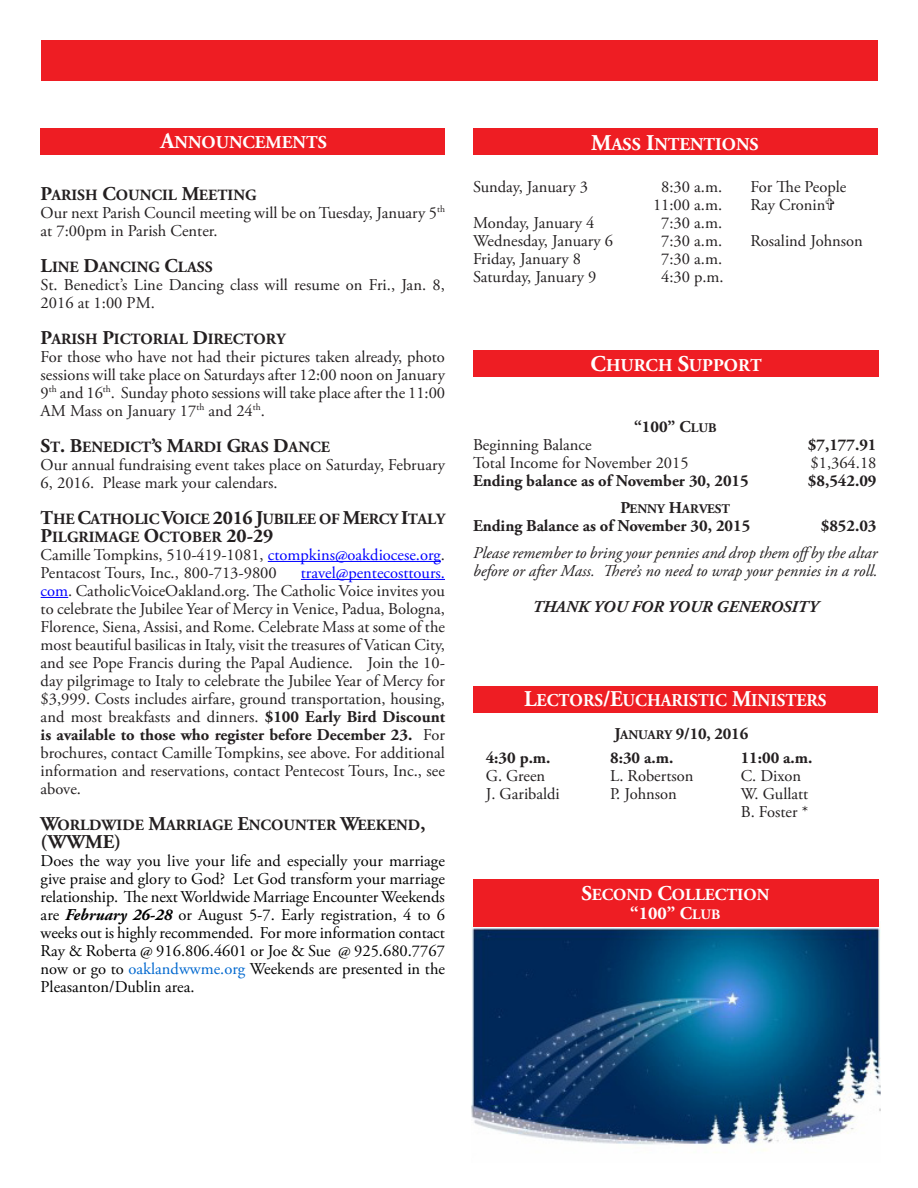
<style>
.page{position:relative;width:918px;height:1188px;background:#fff}
.page>*{position:absolute;margin:0;border:0;box-sizing:border-box;transform-origin:0 0}
.announce_header{font:19.5px "Adobe Garamond Pro Bold SC800";color:#231f20}
.t1{font:18px "Adobe Garamond Pro Bold SC800";color:#fff}
.t2{font:18px "Adobe Garamond Pro Bold SC800";color:#fff;scale:.95 1}
.t3{font:16.8px "Adobe Garamond Pro Bold SC800";color:#fff}
.support{font:16.5px/18px "Adobe Garamond Pro";color:#231f20}
.List_Paragraph{font:16.5px/18px "Adobe Garamond Pro";color:#000;text-align:justify}
.support-2{font:700 16.5px "Adobe Garamond Pro";color:#231f20}
.t4{font:italic 16.5px/18px "Adobe Garamond Pro";color:#231f20}
.Heading_3{font:16.5px "Adobe Garamond Pro Bold SC800";letter-spacing:-.01em;color:#231f20}
.t5{font:italic 700 16.5px "Adobe Garamond Pro";color:#231f20}
.announce_header-2{font:15.6px/18px "Adobe Garamond Pro Bold SC800";color:#231f20}
.support-3{font:13.2px "Adobe Garamond Pro Bold SC800";color:#231f20}
.s1{font-size:22.5px}
.s2{font-size:19.5px}
.s3{color:#00f}
.s4{font-size:13.2px}
.s5{font-size:16.5px}
.s6{font-weight:700}
.s7{font-weight:700;font-style:italic}
.s8{color:#0068cf}
.s9{font-size:21px}
.s10{font-size:14.4px}
</style>
<div class="page">
<img style="left:472px;top:921px;width:409px;height:232px">
<div style="left:41px;top:40px;width:837px;height:41px;background:#ee1d23"></div>
<div style="left:473px;top:350px;width:405px;height:27px;background:#ee1d23"></div>
<div style="left:473px;top:128px;width:405px;height:27px;background:#ee1d23"></div>
<div style="left:40px;top:128px;width:406px;height:27px;background:#ee1d23"></div>
<hr style="left:268px;top:561px;width:173px;height:1px;background:#00f">
<hr style="left:301px;top:579px;width:144px;height:1px;background:#00f">
<svg style="left:41px;top:597px;width:27px;height:1px"></svg>
<div style="left:473px;top:686px;width:405px;height:27px;background:#ee1d23"></div>
<div style="left:474px;top:879px;width:405px;height:47px;background:#ee1d23"></div>
<p class="t1" style="left:161px;top:132px;width:168px"><span class="s1">A</span>NNOUNCEMENTS</p>
<p class="t1" style="left:591px;top:134px;width:169px"><span class="s1">M</span>ASS <span class="s1">I</span>NTENTI ONS</p>
<p class="announce_header-2" style="left:41px;top:186px;width:217px"><span class="s2">P</span>ARISH <span class="s2">C</span>OUNCIL <span class="s2">M</span>EETING</p>
<p class="support" style="left:41px;top:204px;width:406px">Our next Parish Council meeting will be on Tuesday, January 5<sup>th </sup>at 7:00pm in Parish Center.</p>
<p class="announce_header-2" style="left:41px;top:258px;width:173px"><span class="s2">L</span>INE <span class="s2">D</span>ANCING <span class="s2">C</span>LASS</p>
<p class="support" style="left:41px;top:276px;width:406px">St. Benedict’s Line Dancing class will resume on Fri., Jan. 8,<br>2016 at 1:00 PM.</p>
<p class="announce_header-2" style="left:41px;top:330px;width:246px"><span class="s2">P</span>ARISH <span class="s2">P</span>ICTORIAL <span class="s2">D</span>IRECTORY</p>
<p class="support" style="left:41px;top:348px;width:406px;text-align:justify">For those who have not had their pictures taken already, photo sessions will take place on Saturdays after 12:00 noon on January 9<sup>th</sup> and 16<sup>th</sup>. Sunday photo sessions will take place after the 11:00<br>AM Mass on January 17<sup>th</sup> and 24<sup>th</sup>.</p>
<p class="announce_header-2" style="left:41px;top:438px;width:83px"><span class="s2">S</span>T<span class="s2">. B</span>ENEDICT</p>
<p class="announce_header-2" style="left:151px;top:438px;width:180px"><span class="s2">’</span>S <span class="s2">M</span>ARDI <span class="s2">G</span>RAS <span class="s2">D</span>ANCE</p>
<p class="support" style="left:41px;top:456px;width:406px">Our annual fundraising event takes place on Saturday, February<br>6, 2016. Please mark your calendars.</p>
<p class="announce_header-2" style="left:41px;top:510px;width:406px"><span class="s2">T</span>HE <span class="s2">C</span>ATHOLIC <span class="s2">V</span>OICE <span class="s2">2016 J</span>UBILEE OF <span class="s2">M</span>ERCY <span class="s2">I</span>TALY<br><span class="s2">P</span>ILGRIMAGE <span class="s2">O</span>CTOBER <span class="s2">20-29</span></p>
<p class="support" style="left:41px;top:546px;width:406px">Camille Tompkins, 510-419-1081, <span class="s3">ctompkins@oakdiocese.org</span>.<br>Pentacost Tours, Inc., 800-713-9800</p>
<p class="support" style="left:473px;top:179px;width:116px">Sunday, January 3</p>
<p class="support" style="left:661px;top:179px;width:62px">8:30 a.m.</p>
<p class="support" style="left:751px;top:179px;width:97px">For The People</p>
<p class="support" style="left:653px;top:197px;width:71px">11:00 a.m.</p>
<p class="support" style="left:751px;top:197px;width:86px">Ray Cronin✞</p>
<p class="support" style="left:473px;top:215px;width:123px">Monday, January 4</p>
<p class="support" style="left:661px;top:215px;width:62px">7:30 a.m.</p>
<p class="support" style="left:473px;top:233px;width:142px">Wednesday, January 6</p>
<p class="support" style="left:661px;top:233px;width:62px">7:30 a.m.</p>
<p class="support" style="left:751px;top:233px;width:114px">Rosalind Johnson</p>
<p class="support" style="left:473px;top:251px;width:110px">Friday, January 8</p>
<p class="support" style="left:661px;top:251px;width:62px">7:30 a.m.</p>
<p class="support" style="left:473px;top:269px;width:125px">Saturday, January 9</p>
<p class="support" style="left:661px;top:269px;width:64px">4:30 p.m.</p>
<p class="t1" style="left:591px;top:355px;width:173px"><span class="s1">C</span>HURCH <span class="s1">S</span>UPPORT</p>
<p class="Heading_3" style="left:634px;top:417px;width:84px">“100” C<span class="s4">LUB</span></p>
<p class="support" style="left:473px;top:436px;width:120px">Beginning Balance</p>
<p class="support-2" style="left:808px;top:435px;width:70px">$7,177.91</p>
<p class="support" style="left:473px;top:454px;width:217px">Total Income for November 2015</p>
<p class="support" style="left:811px;top:454px;width:67px">$1,364.18</p>
<p class="support-2" style="left:473px;top:471px;width:277px">Ending balance as of November 30, 2015</p>
<p class="support-2" style="left:808px;top:471px;width:70px">$8,542.09</p>
<p class="support-3" style="left:621px;top:501px;width:111px"><span class="s5">P</span>ENNY <span class="s5">H</span>ARVEST</p>
<p class="support-2" style="left:473px;top:516px;width:279px">Ending Balance as of November 30, 2015</p>
<p class="support-2" style="left:821px;top:516px;width:57px">$852.03</p>
<p class="t4" style="left:473px;top:544px;width:406px">Please remember to bring your pennies and drop them offby the altar before or after Mass. There’s no need to wrap your pennies in a roll.</p>
<p class="t5" style="left:532px;top:597px;width:287px">THANK YOU FOR YOUR GENEROSITY</p>
<p class="support" style="left:41px;top:564px;width:406px;text-align:justify;text-indent:260px"><span class="s3">travel@pentecosttours. com</span>. CatholicVoiceOakland.org. The Catholic Voice invites you to celebrate the Jubilee Year of Mercy in Venice, Padua, Bologna, Florence, Siena, Assisi, and Rome. Celebrate Mass at some of the most beautiful basilicas in Italy, visit the treasures of Vatican City, and see Pope Francis during the Papal Audience. Join the 10- day pilgrimage to Italy to celebrate the Jubilee Year of Mercy for $3,999. Costs includes airfare, ground transportation, housing, and most breakfasts and dinners. <span class="s6">$100 Early Bird Discount is available to those who register before December 23.</span> For brochures, contact Camille Tompkins, see above. For additional information and reservations, contact Pentecost Tours, Inc., see above.</p>
<p class="announce_header-2" style="left:41px;top:816px;width:61px"><span class="s2">W</span>ORLDWID</p>
<p class="announce_header-2" style="left:135px;top:816px;width:292px">E <span class="s2">M</span>ARRIAGE <span class="s2">E</span>NCOUNTER <span class="s2">W</span>EEKEND<span class="s2">,</span></p>
<p class="announce_header" style="left:41px;top:830px;width:82px">(WWME )</p>
<p class="List_Paragraph" style="left:41px;top:852px;width:406px">Does the way you live your life and especially your marriage give praise and glory to God? Let God transform your marriage relationship. The next Worldwide Marriage Encounter Weekends are <span class="s7">February 26-28</span> or August 5-7. Early registration, 4 to 6 weeks out is highly recommended. For more information contact Ray &amp; Roberta @ 916.806.4601 or Joe &amp; Sue @ 925.680.7767 now or go to <span class="s8">oaklandwwme.org</span> Weekends are presented in the Pleasanton/Dublin area.</p>
<p class="t2" style="left:524px;top:690px;width:320px"><span class="s1">L</span>ECTORS<span class="s1">/E</span>UCHARISTIC <span class="s1">M</span>INISTERS</p>
<p class="Heading_3" style="left:615px;top:724px;width:135px">J<span class="s4">ANUARY</span> 9/10, 2016</p>
<p class="support-2" style="left:486px;top:748px;width:66px">4:30 p.m.</p>
<p class="support-2" style="left:610px;top:748px;width:65px">8:30 a.m.</p>
<p class="support-2" style="left:741px;top:748px;width:73px">11:00 a.m.</p>
<p class="support" style="left:486px;top:767px;width:61px">G. Green</p>
<p class="support" style="left:610px;top:767px;width:85px">L. Robertson</p>
<p class="support" style="left:741px;top:767px;width:62px">C. Dixon</p>
<p class="support" style="left:486px;top:785px;width:76px">J. Garibaldi</p>
<p class="support" style="left:610px;top:785px;width:68px">P. Johnson</p>
<p class="support" style="left:741px;top:785px;width:69px">W. Gullatt</p>
<p class="support" style="left:741px;top:803px;width:69px">B. Foster *</p>
<p class="t3" style="left:581px;top:884px;width:189px"><span class="s9">S</span>ECOND <span class="s9">C</span>OLLECTION</p>
<p class="t1" style="left:630px;top:903px;width:92px">“100” C<span class="s10">LUB</span></p>
</div>
